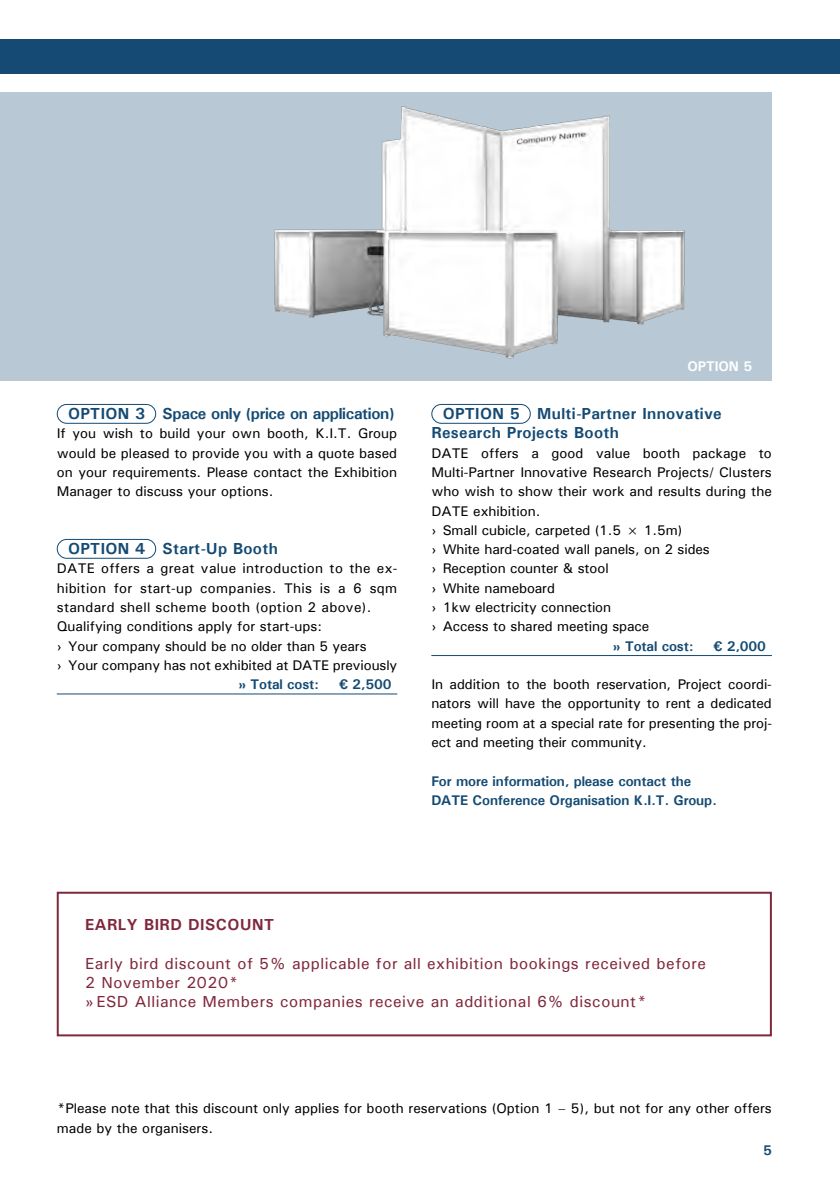
<style>
.page{position:relative;width:840px;height:1191px;background:#fff}
.page>*{position:absolute;margin:0;border:0;box-sizing:border-box;transform-origin:0 0}
.t1{font:500 16px/19.2px "Univers";letter-spacing:.03em;color:#80283c}
.t2{font:700 16px/19.2px "Univers";letter-spacing:.02em;color:#144a73}
.t3{font:700 16px "Univers";letter-spacing:-.02em;color:#144a73}
.t4{font:700 16px "Univers";letter-spacing:.03em;color:#80283c}
.t5{font:500 14px/19.2px "Univers";color:#000}
.t6{font:700 14px/19.2px "Univers";letter-spacing:-.01em;color:#144a73}
.t7{font:700 14px "Univers";letter-spacing:-.01em;color:#fff}
</style>
<div class="page">
<div style="left:0;top:40px;width:839px;height:34px;background:#144a73"></div>
<div style="left:0;top:92px;width:771px;height:288px;background:#b8c9d5"></div>
<img style="left:274px;top:106px;width:411px;height:253px">
<hr style="left:57px;top:693px;width:340px;height:1px;background:#144a73">
<hr style="left:431px;top:655px;width:340px;height:1px;background:#144a73">
<div style="left:57px;top:891px;width:714px;height:145px;border:2px solid #80283c"></div>
<div style="left:57px;top:404px;width:99px;height:20px;border:1px solid #144a73;border-radius:9px"></div>
<div style="left:57px;top:539px;width:99px;height:20px;border:1px solid #144a73;border-radius:9px"></div>
<div style="left:431px;top:404px;width:99px;height:20px;border:1px solid #144a73;border-radius:9px"></div>
<p class="t3" style="left:68px;top:404px;width:327px">OPTION 3 Space only (price on application)</p>
<p class="t5" style="left:57px;top:424px;width:342px;text-align:justify">If you wish to build your own booth, K.I.T. Group would be pleased to provide you with a quote based on your requirements. Please contact the Exhibition Manager to discuss your options.</p>
<p class="t2" style="left:68px;top:539px;width:211px">OPTION 4 Start-Up Booth</p>
<p class="t5" style="left:57px;top:559px;width:342px">DATE offers a great value introduction to the ex&shy;hibition for start-up companies. This is a 6 sqm standard shell scheme booth (option 2 above).<br>Qualifying conditions apply for start-ups:<br>› Your company should be no older than 5 years<br>› Your company has not exhibited at DATE previously</p>
<p class="t6" style="left:238px;top:674px;width:82px">» Total cost:</p>
<p class="t6" style="left:339px;top:674px;width:54px">€ 2,500</p>
<p class="t7" style="left:687px;top:357px;width:66px">OPTION 5</p>
<p class="t2" style="left:431px;top:404px;width:292px;text-indent:11px">OPTION 5 Multi-Partner Innovative<br>Research Projects Booth</p>
<p class="t5" style="left:431px;top:443px;width:342px">DATE offers a good value booth package to Multi-Partner Innovative Research Projects/ Clusters who wish to show their work and results during the DATE exhibition.<br>› Small cubicle, carpeted (1.5 × 1.5m)<br>› White hard-coated wall panels, on 2 sides<br>› Reception counter &amp; stool<br>› White nameboard<br>› 1kw electricity connection<br>› Access to shared meeting space</p>
<p class="t6" style="left:612px;top:636px;width:82px">» Total cost:</p>
<p class="t6" style="left:713px;top:636px;width:54px">€ 2,000</p>
<p class="t5" style="left:431px;top:674px;width:342px;text-align:justify">In addition to the booth reservation, Project coordi&shy;nators will have the opportunity to rent a dedicated meeting room at a special rate for presenting the proj&shy;ect and meeting their community.</p>
<p class="t6" style="left:431px;top:771px;width:287px">For more information, please contact the<br>DATE Conference Organisation K.I.T. Group.</p>
<p class="t4" style="left:85px;top:915px;width:190px">EARLY BIRD DISCOUNT</p>
<p class="t1" style="left:85px;top:953px;width:622px">Early bird discount of 5% applicable for all exhibition bookings received before<br>2 November 2020*<br>» ESD Alliance Members companies receive an additional 6% discount*</p>
<p class="t5" style="left:57px;top:1098px;width:716px">*Please note that this discount only applies for booth reservations (Option 1 – 5), but not for any other offers made by the organisers.</p>
<p class="t6" style="left:762px;top:1140px;width:10px">5</p>
</div>
